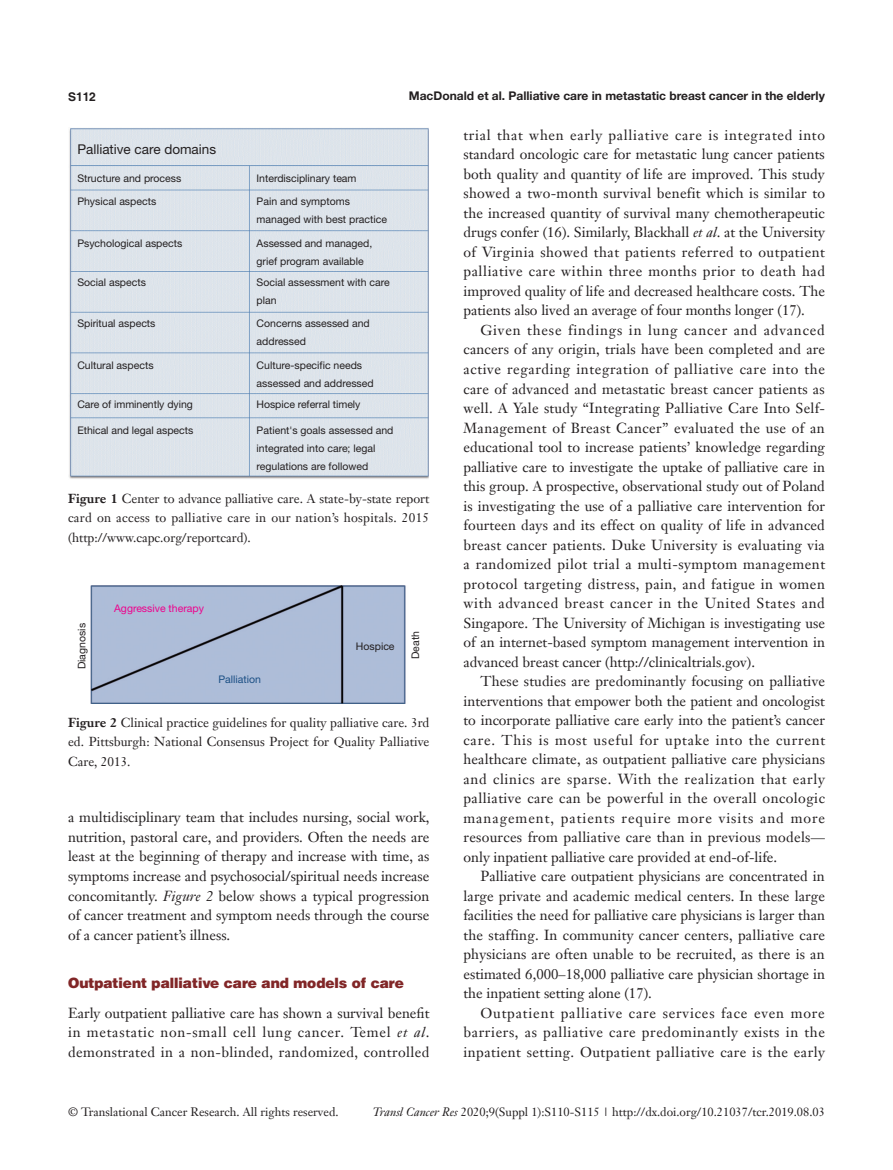
<style>
.page{position:relative;width:893px;height:1170px;background:#fff}
.page>*{position:absolute;margin:0;border:0;box-sizing:border-box;transform-origin:0 0}
.t1{font:14.25px/19.5px "Janson Text LT";color:#231f20;text-align:justify}
.一级标题-6_5{font:900 14.25px "Helvetica";color:#812627}
.表注字体{font:13.5px "Helvetica Neue LT Pro";color:#231f20}
.t2{font:12.75px/19.5px "Janson Text LT";letter-spacing:.005em;color:#231f20;text-align:justify}
.t3{font:12px "Janson Text LT";color:#231f20}
.Running_title{font:700 12px "Helvetica Neue LT Pro";color:#231f20}
.t4{font:700 12px "Helvetica";color:#231f20}
.表注字体-2{font:10.5px/18px "Helvetica Neue LT Pro";color:#231f20}
.表注字体-3{font:10.5px "Helvetica Neue LT Pro";color:#ed028c}
.表注字体-4{font:10.5px "Helvetica Neue LT Pro";color:#1c5085}
.s1{font-weight:700}
.s2{font-style:italic}
</style>
<div class="page">
<img style="left:69px;top:128px;width:360px;height:351px">
<img style="left:90px;top:585px;width:316px;height:118px">
<p class="t4" style="left:68px;top:89px;width:29px">S112</p>
<p class="Running_title" style="left:409px;top:88px;width:418px">MacDonald et al. Palliative care in metastatic breast cancer in the elderly</p>
<p class="表注字体" style="left:77px;top:141px;width:140px">Palliative care domains</p>
<p class="表注字体-2" style="left:77px;top:169px;width:106px">Structure and process</p>
<p class="表注字体-2" style="left:257px;top:169px;width:101px">Interdisciplinary team</p>
<p class="表注字体-2" style="left:257px;top:192px;width:95px">Pain and symptoms</p>
<p class="表注字体-2" style="left:257px;top:210px;width:132px">managed with best practice</p>
<p class="表注字体-2" style="left:257px;top:233px;width:117px">Assessed and managed,</p>
<p class="表注字体-2" style="left:257px;top:251px;width:109px">grief program available</p>
<p class="表注字体-2" style="left:257px;top:273px;width:135px">Social assessment with care plan</p>
<p class="表注字体-2" style="left:257px;top:314px;width:115px">Concerns assessed and addressed</p>
<p class="表注字体-2" style="left:257px;top:356px;width:119px">Culture-specific needs assessed and addressed</p>
<p class="表注字体-2" style="left:257px;top:421px;width:138px">Patient's goals assessed and integrated into care; legal regulations are followed</p>
<p class="表注字体-2" style="left:77px;top:192px;width:80px">Physical aspects</p>
<p class="表注字体-2" style="left:77px;top:233px;width:106px">Psychological aspects</p>
<p class="表注字体-2" style="left:77px;top:273px;width:70px">Social aspects</p>
<p class="表注字体-2" style="left:77px;top:314px;width:80px">Spiritual aspects</p>
<p class="表注字体-2" style="left:77px;top:356px;width:78px">Cultural aspects</p>
<p class="表注字体-2" style="left:77px;top:395px;width:117px">Care of imminently dying</p>
<p class="表注字体-2" style="left:257px;top:395px;width:105px">Hospice referral timely</p>
<p class="表注字体-2" style="left:77px;top:421px;width:117px">Ethical and legal aspects</p>
<p class="t2" style="left:68px;top:488px;width:363px"><span class="s1">Figure 1</span> Center to advance palliative care. A state-by-state report card on access to palliative care in our nation’s hospitals. 2015 (http://www.capc.org/reportcard).</p>
<p class="表注字体-2" style="left:72px;top:669px;width:48px;rotate:-90deg">Diagnosis</p>
<p class="表注字体-3" style="left:114px;top:602px;width:91px">Aggressive therapy</p>
<p class="表注字体-4" style="left:218px;top:672px;width:44px">Palliation</p>
<p class="表注字体-2" style="left:356px;top:637px;width:40px">Hospice</p>
<p class="表注字体-2" style="left:406px;top:659px;width:29px;rotate:-90deg">Death</p>
<p class="t2" style="left:68px;top:712px;width:363px"><span class="s1">Figure 2</span> Clinical practice guidelines for quality palliative care. 3rd ed. Pittsburgh: National Consensus Project for Quality Palliative Care, 2013.</p>
<p class="t1" style="left:68px;top:807px;width:363px">a multidisciplinary team that includes nursing, social work, nutrition, pastoral care, and providers. Often the needs are least at the beginning of therapy and increase with time, as symptoms increase and psychosocial/spiritual needs increase concomitantly. <span class="s2">Figure 2</span> below shows a typical progression of cancer treatment and symptom needs through the course of a cancer patient’s illness.</p>
<p class="一级标题-6_5" style="left:68px;top:973px;width:337px">Outpatient palliative care and models of care</p>
<p class="t1" style="left:68px;top:1002px;width:363px">Early outpatient palliative care has shown a survival benefit in metastatic non-small cell lung cancer. Temel <span class="s2">et al</span>. demonstrated in a non-blinded, randomized, controlled</p>
<p class="t1" style="left:463px;top:125px;width:363px">trial that when early palliative care is integrated into standard oncologic care for metastatic lung cancer patients both quality and quantity of life are improved. This study showed a two-month survival benefit which is similar to the increased quantity of survival many chemotherapeutic drugs confer (16). Similarly, Blackhall <span class="s2">et al</span>. at the University of Virginia showed that patients referred to outpatient palliative care within three months prior to death had improved quality of life and decreased healthcare costs. The patients also lived an average of four months longer (17).</p>
<p class="t1" style="left:463px;top:320px;width:363px;text-indent:17px">Given these findings in lung cancer and advanced cancers of any origin, trials have been completed and are active regarding integration of palliative care into the care of advanced and metastatic breast cancer patients as well. A Yale study “Integrating Palliative Care Into Self-Management of Breast Cancer” evaluated the use of an educational tool to increase patients’ knowledge regarding palliative care to investigate the uptake of palliative care in this group. A prospective, observational study out of Poland is investigating the use of a palliative care intervention for fourteen days and its effect on quality of life in advanced breast cancer patients. Duke University is evaluating via a randomized pilot trial a multi-symptom management protocol targeting distress, pain, and fatigue in women with advanced breast cancer in the United States and Singapore. The University of Michigan is investigating use of an internet-based symptom management intervention in advanced breast cancer (http://clinicaltrials.gov).</p>
<p class="t1" style="left:463px;top:671px;width:363px;text-indent:17px">These studies are predominantly focusing on palliative interventions that empower both the patient and oncologist to incorporate palliative care early into the patient’s cancer care. This is most useful for uptake into the current healthcare climate, as outpatient palliative care physicians and clinics are sparse. With the realization that early palliative care can be powerful in the overall oncologic management, patients require more visits and more resources from palliative care than in previous models— only inpatient palliative care provided at end-of-life.</p>
<p class="t1" style="left:463px;top:866px;width:363px;text-indent:17px">Palliative care outpatient physicians are concentrated in large private and academic medical centers. In these large facilities the need for palliative care physicians is larger than the staffing. In community cancer centers, palliative care physicians are often unable to be recruited, as there is an estimated 6,000–18,000 palliative care physician shortage in the inpatient setting alone (17).</p>
<p class="t1" style="left:463px;top:1002px;width:363px;text-indent:17px">Outpatient palliative care services face even more barriers, as palliative care predominantly exists in the inpatient setting. Outpatient palliative care is the early</p>
<p class="t3" style="left:68px;top:1104px;width:272px">© Translational Cancer Research. All rights reserved.</p>
<p class="t3" style="left:373px;top:1104px;width:453px"><span class="s2">Transl Cancer Res</span> 2020;9(Suppl 1):S110-S115 | http://dx.doi.org/10.21037/tcr.2019.08.03</p>
</div>
